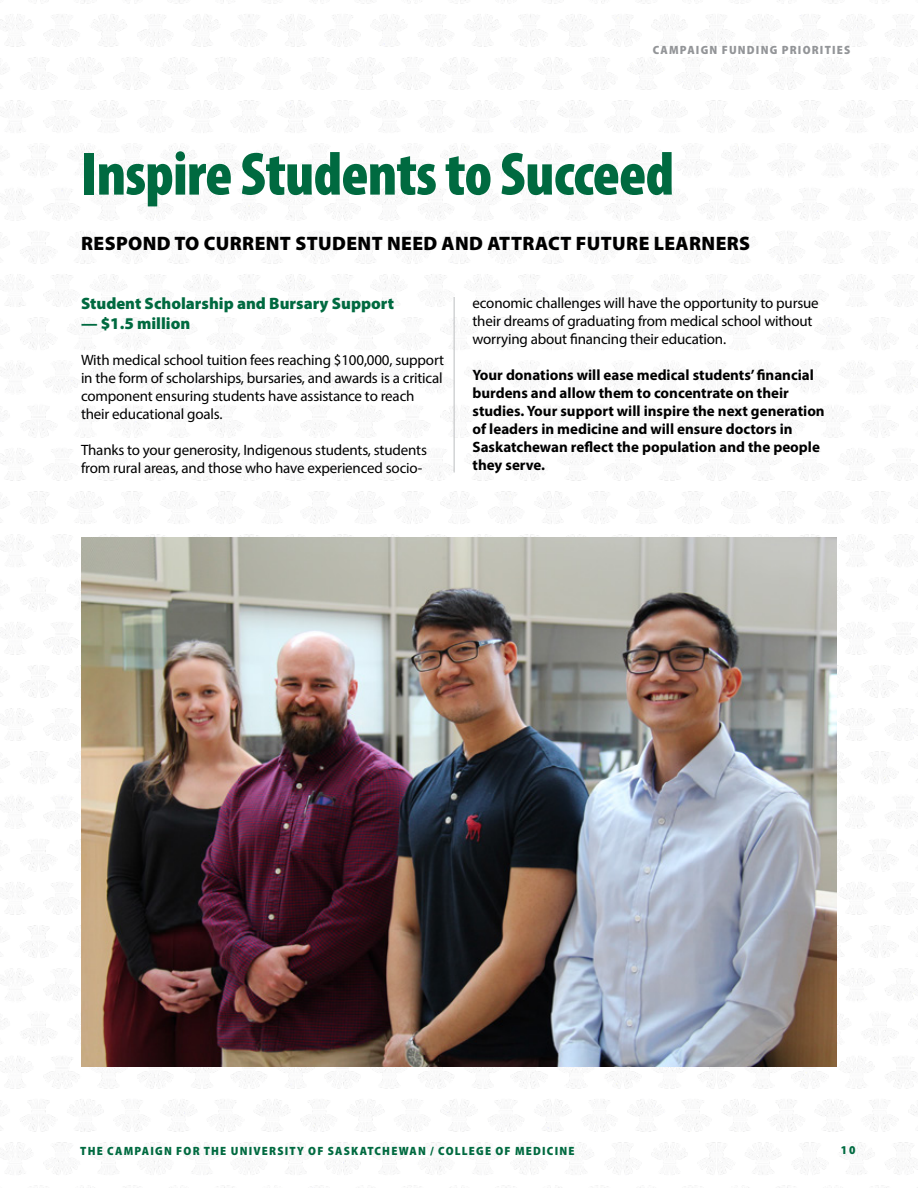
<style>
.page{position:relative;width:918px;height:1188px;background:#fff}
.page>*{position:absolute;margin:0;border:0;box-sizing:border-box;transform-origin:0 0}
.t1{font:900 condensed 61.5px "Myriad Pro";letter-spacing:-.015em;color:#006a40}
.t2{font:900 19.5px "Myriad Pro";letter-spacing:.02em;color:#000}
.t3{font:900 16.5px "Myriad Pro";color:#006a40}
.t4{font:15px/18px "Myriad Pro";letter-spacing:-.01em;color:#000}
.t5{font:700 15px/18px "Myriad Pro";color:#000}
.t6{font:900 semi-condensed 12px "Myriad Pro";letter-spacing:.1em;color:#006a40}
.t7{font:900 semi-condensed 12px "Myriad Pro";letter-spacing:.1em;color:#939598}
</style>
<div class="page">
<img style="left:0;top:0;width:918px;height:1188px">
<hr style="left:454px;top:297px;width:1px;height:175px;background:#bcbec0">
<img style="left:81px;top:537px;width:756px;height:529px">
<p class="t7" style="left:653px;top:42px;width:199px">CAMPAIGN FUNDING PRIORITIES</p>
<h1 class="t1" style="left:81px;top:135px;width:595px">Inspire Students to Succeed</h1>
<h2 class="t2" style="left:81px;top:230px;width:671px">RESPOND TO CURRENT STUDENT NEED AND ATTRACT FUTURE LEARNERS</h2>
<p class="t3" style="left:81px;top:293px;width:315px">Student Scholarship and Bursary Support</p>
<p class="t3" style="left:81px;top:313px;width:111px">— $1.5 million</p>
<p class="t4" style="left:81px;top:351px;width:365px">With medical school tuition fees reaching $100,000, support in the form of scholarships, bursaries, and awards is a critical component ensuring students have assistance to reach their educational goals.</p>
<p class="t4" style="left:81px;top:441px;width:347px">Thanks to your generosity, Indigenous students, students from rural areas, and those who have experienced socio-</p>
<p class="t4" style="left:472px;top:294px;width:348px">economic challenges will have the opportunity to pursue their dreams of graduating from medical school without worrying about financing their education.</p>
<p class="t5" style="left:472px;top:366px;width:354px">Your donations will ease medical students’ financial burdens and allow them to concentrate on their studies. Your support will inspire the next generation of leaders in medicine and will ensure doctors in Saskatchewan reflect the population and the people they serve.</p>
<p class="t6" style="left:80px;top:1143px;width:496px">THE CAMPAIGN FOR THE UNIVERSITY OF SASKATCHEWAN / COLLEGE OF MEDICINE</p>
<p class="t6" style="left:841px;top:1142px;width:16px">10</p>
</div>
